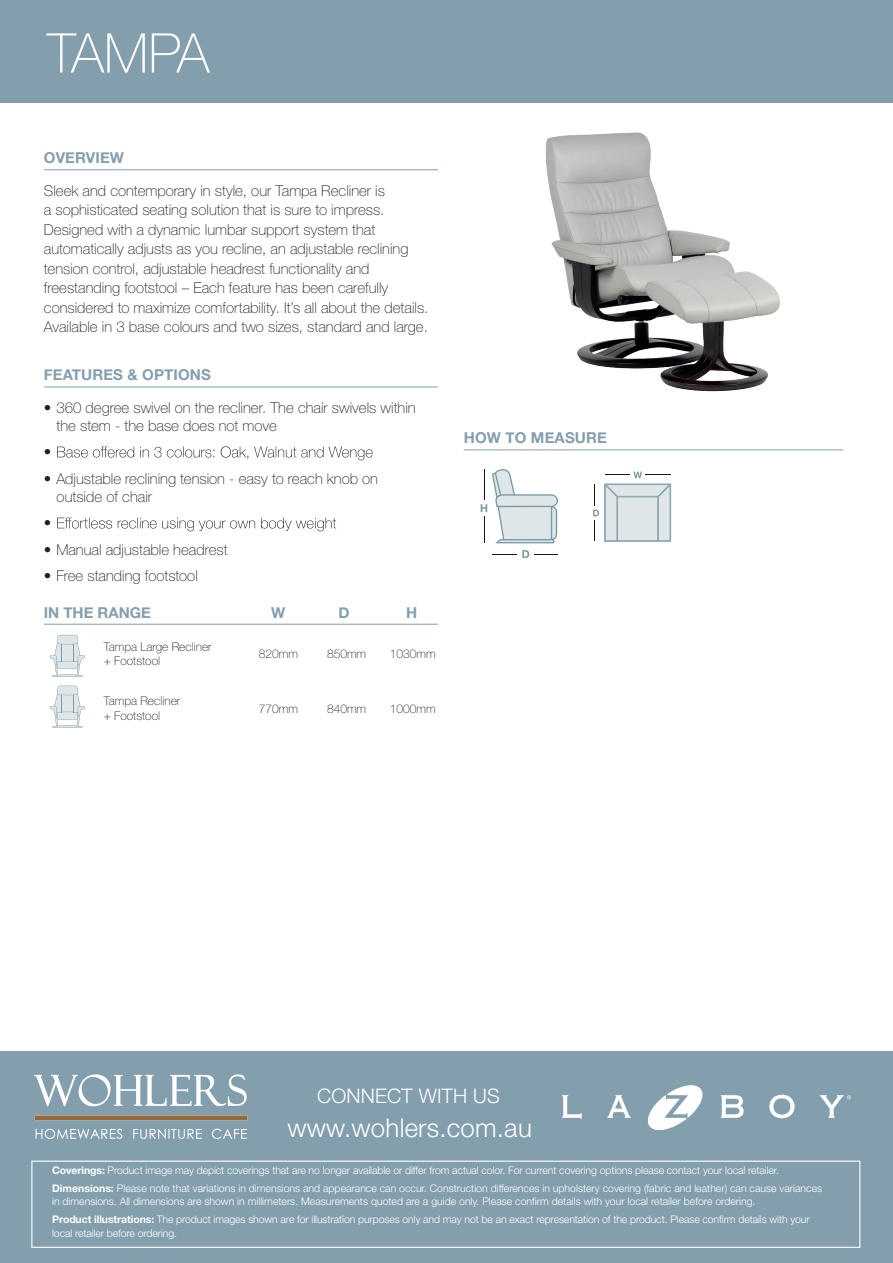
<style>
.page{position:relative;width:893px;height:1263px;background:#fff}
.page>*{position:absolute;margin:0;border:0;box-sizing:border-box;transform-origin:0 0}
.t1{font:100 54.9px "Helvetica Neue";letter-spacing:-.035em;color:#fff}
.t2{font:300 25.8px "Helvetica Neue LT Pro";letter-spacing:.01em;color:#fff}
.t3{font:300 20.1px "Helvetica Neue LT Pro";letter-spacing:.01em;color:#fff}
.t4{font:100 15px/19.5px "Helvetica Neue";color:#231f20}
.t5{font:700 15px "Helvetica Neue";letter-spacing:.01em;color:#839fad}
.t6{font:100 12px/13.5px "Helvetica Neue LT Pro";color:#231f20}
.t7{font:300 10.5px/17.7px "Helvetica Neue LT Pro";letter-spacing:-.01em;color:#fff}
.s1{font-weight:700}
</style>
<div class="page">
<img style="left:545px;top:132px;width:235px;height:260px">
<svg style="left:57px;top:446px;width:316px;height:14px"></svg>
<svg style="left:57px;top:517px;width:279px;height:14px"></svg>
<div style="left:0;top:0;width:893px;height:103px;background:#839fad"></div>
<hr style="left:44px;top:387px;width:394px;height:1px;background:#839fad">
<hr style="left:44px;top:169px;width:394px;height:1px;background:#839fad">
<hr style="left:464px;top:449px;width:379px;height:1px;background:#839fad">
<hr style="left:44px;top:624px;width:394px;height:1px;background:#839fad">
<svg style="left:50px;top:635px;width:35px;height:42px"></svg>
<svg style="left:50px;top:686px;width:35px;height:42px"></svg>
<hr style="left:493px;top:554px;width:65px;height:1px;background:#161519">
<div style="left:517px;top:545px;width:17px;height:13px;background:#fff"></div>
<svg style="left:522px;top:550px;width:7px;height:8px"></svg>
<svg style="left:481px;top:469px;width:77px;height:74px"></svg>
<svg style="left:593px;top:471px;width:78px;height:71px"></svg>
<div style="left:0;top:1051px;width:893px;height:212px;background:#839fad"></div>
<div style="left:31px;top:1160px;width:829px;height:88px;border:1px solid #fff"></div>
<img style="left:563px;top:1085px;width:287px;height:44px">
<img style="left:35px;top:1074px;width:213px;height:65px">
<h1 class="t1" style="left:47px;top:22px;width:164px">TAMPA</h1>
<h3 class="t5" style="left:44px;top:148px;width:82px">OVERVIEW</h3>
<p class="t4" style="left:44px;top:180px;width:386px">Sleek and contemporary in style, our Tampa Recliner is<br>a sophisticated seating solution that is sure to impress.<br>Designed with a dynamic lumbar support system that automatically adjusts as you recline, an adjustable reclining tension control, adjustable headrest functionality and freestanding footstool – Each feature has been carefully considered to maximize comfortability. It’s all about the details.<br>Available in 3 base colours and two sizes, standard and large.</p>
<h3 class="t5" style="left:44px;top:366px;width:168px">FEATURES &amp; OPTIONS</h3>
<h3 class="t4" style="left:57px;top:398px;width:360px;line-height:18px;text-indent:-13px">• 360 degree swivel on the recliner. The chair swivels within the stem - the base does not move</h3>
<h3 class="t4" style="left:44px;top:442px;width:9px">•</h3>
<h3 class="t4" style="left:57px;top:469px;width:323px;line-height:18px;text-indent:-13px">• Adjustable reclining tension - easy to reach knob on outside of chair</h3>
<h3 class="t4" style="left:44px;top:513px;width:9px">•</h3>
<h3 class="t4" style="left:44px;top:540px;width:185px">• Manual adjustable headrest</h3>
<h3 class="t4" style="left:44px;top:566px;width:155px">• Free standing footstool</h3>
<h3 class="t5" style="left:44px;top:604px;width:109px">IN THE RANGE</h3>
<h3 class="t5" style="left:271px;top:604px;width:16px">W</h3>
<h3 class="t5" style="left:339px;top:604px;width:13px">D</h3>
<h3 class="t5" style="left:406px;top:604px;width:13px">H</h3>
<p class="t6" style="left:104px;top:640px;width:109px">Tampa Large Recliner + Footstool</p>
<p class="t6" style="left:259px;top:647px;width:41px">820mm</p>
<p class="t6" style="left:327px;top:647px;width:41px">850mm</p>
<p class="t6" style="left:390px;top:647px;width:47px">1030mm</p>
<p class="t6" style="left:104px;top:693px;width:78px;line-height:15px">Tampa Recliner + Footstool</p>
<p class="t6" style="left:259px;top:702px;width:41px">770mm</p>
<p class="t6" style="left:327px;top:702px;width:41px">840mm</p>
<p class="t6" style="left:390px;top:702px;width:47px">1000mm</p>
<h3 class="t5" style="left:464px;top:429px;width:145px">HOW TO MEASURE</h3>
<h3 class="t3" style="left:317px;top:1083px;width:184px">CONNECT WITH US</h3>
<h2 class="t2" style="left:287px;top:1111px;width:246px">www.wohlers.com.au</h2>
<p class="t7" style="left:52px;top:1161px;width:772px"><span class="s1">Coverings:</span> Product image may depict coverings that are no longer available or differ from actual color. For current covering options please contact your local retailer.<br><span class="s1">Dimensions:</span> Please note that variations in dimensions and appearance can occur. Construction differences in upholstery covering (fabric and leather) can cause variances</p>
<p class="t7" style="left:52px;top:1192px;width:759px">in dimensions. All dimensions are shown in millimeters. Measurements quoted are a guide only. Please confirm details with your local retailer before ordering.<br><span class="s1">Product illustrations:</span> The product images shown are for illustration purposes only and may not be an exact representation of the product. Please confirm details with your</p>
<p class="t7" style="left:52px;top:1224px;width:126px">local retailer before ordering.</p>
</div>
